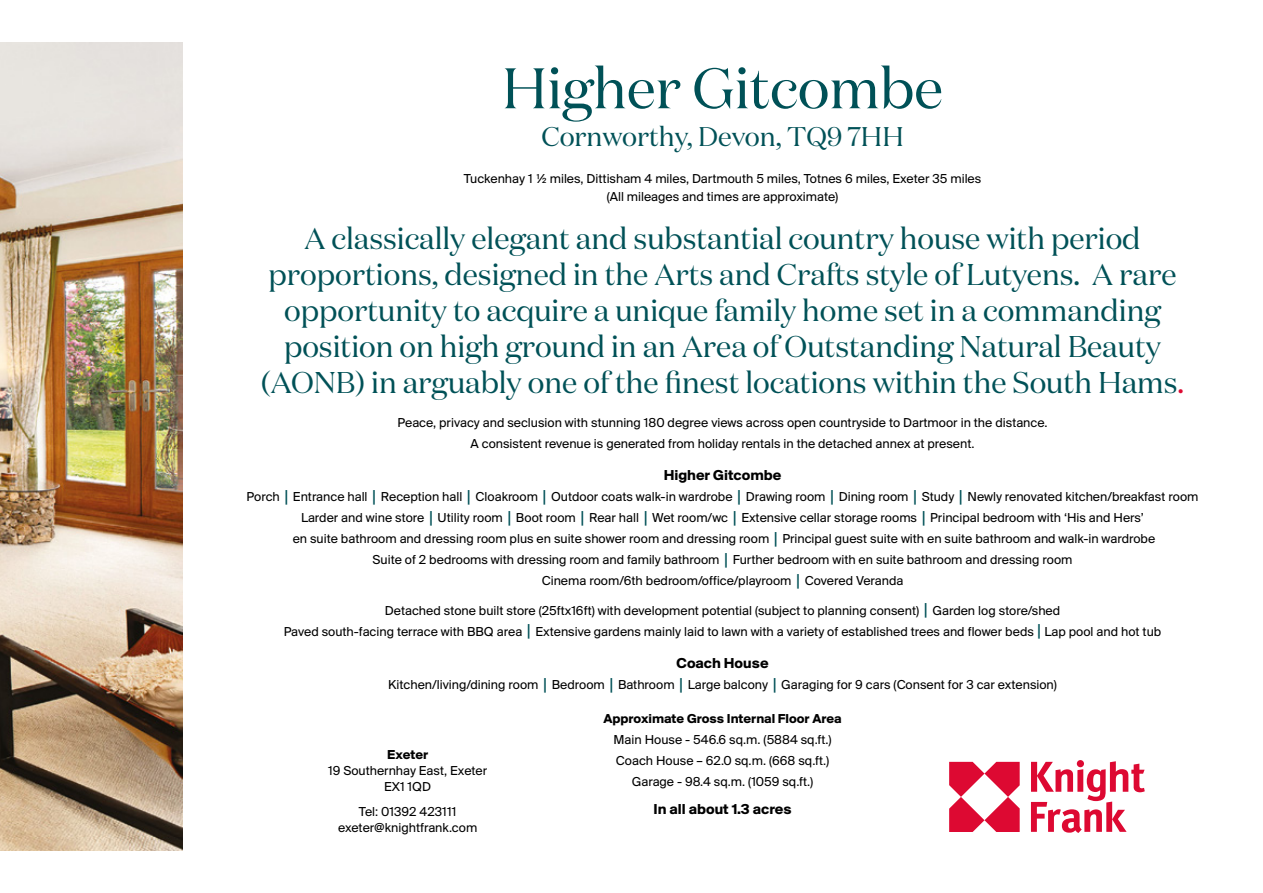
<style>
.page{position:relative;width:1263px;height:893px;background:#fff}
.page>*{position:absolute;margin:0;border:0;box-sizing:border-box;transform-origin:0 0}
.t1{font:57px "Domaine Disp";color:#005157}
.t2{font:30px/36px "Domaine Disp";color:#005157;text-align:center}
.t3{font:27px "Domaine Disp";color:#005157}
.t4{font:700 15px "Suisse BP Intl";color:#000}
.t5{font:13.5px/21px "Suisse BP Intl";color:#000;text-align:center}
.t6{font:700 13.5px "Suisse BP Intl";color:#000}
.s1{color:#dd0932}
.s2{font-size:19.5px;color:#005157}
</style>
<div class="page">
<img style="left:0;top:43px;width:182px;height:807px">
<svg style="left:949px;top:760px;width:196px;height:73px"></svg>
<h1 class="t1" style="left:502px;top:53px;width:442px">Higher Gitcombe</h1>
<h3 class="t3" style="left:541px;top:120px;width:364px">Cornworthy, Devon, TQ9 7HH</h3>
<p class="t5" style="left:464px;top:169px;width:519px;line-height:18px">Tuckenhay 1 ½ miles, Dittisham 4 miles, Dartmouth 5 miles, Totnes 6 miles, Exeter 35 miles (All mileages and times are approximate)</p>
<p class="t2" style="left:261px;top:221px;width:925px">A classically elegant and substantial country house with period proportions, designed in the Arts and Crafts style of Lutyens. A rare opportunity to acquire a unique family home set in a commanding position on high ground in an Area of Outstanding Natural Beauty (AONB) in arguably one of the finest locations within the South Hams<span class="s1">.</span></p>
<p class="t5" style="left:398px;top:412px;width:651px">Peace, privacy and seclusion with stunning 180 degree views across open countryside to Dartmoor in the distance.<br>A consistent revenue is generated from holiday rentals in the detached annex at present.</p>
<p class="t4" style="left:664px;top:467px;width:119px">Higher Gitcombe</p>
<p class="t5" style="left:247px;top:486px;width:953px">Porch <span class="s2">|</span> Entrance hall <span class="s2">|</span> Reception hall <span class="s2">|</span> Cloakroom <span class="s2">|</span> Outdoor coats walk-in wardrobe <span class="s2">|</span> Drawing room <span class="s2">|</span> Dining room <span class="s2">|</span> Study <span class="s2">|</span> Newly renovated kitchen/breakfast room Larder and wine store <span class="s2">|</span> Utility room <span class="s2">|</span> Boot room <span class="s2">|</span> Rear hall <span class="s2">|</span> Wet room/wc <span class="s2">|</span> Extensive cellar storage rooms <span class="s2">|</span> Principal bedroom with ‘His and Hers’<br>en suite bathroom and dressing room plus en suite shower room and dressing room <span class="s2">|</span> Principal guest suite with en suite bathroom and walk-in wardrobe<br>Suite of 2 bedrooms with dressing room and family bathroom <span class="s2">|</span> Further bedroom with en suite bathroom and dressing room<br>Cinema room/6th bedroom/office/playroom <span class="s2">|</span> Covered Veranda</p>
<p class="t5" style="left:284px;top:600px;width:879px">Detached stone built store (25ftx16ft) with development potential (subject to planning consent) <span class="s2">|</span> Garden log store/shed<br>Paved south-facing terrace with BBQ area <span class="s2">|</span> Extensive gardens mainly laid to lawn with a variety of established trees and flower beds <span class="s2">|</span> Lap pool and hot tub</p>
<p class="t4" style="left:676px;top:654px;width:94px">Coach House</p>
<p class="t5" style="left:388px;top:674px;width:670px">Kitchen/living/dining room <span class="s2">|</span> Bedroom <span class="s2">|</span> Bathroom <span class="s2">|</span> Large balcony <span class="s2">|</span> Garaging for 9 cars (Consent for 3 car extension)</p>
<p class="t6" style="left:603px;top:710px;width:240px">Approximate Gross Internal Floor Area</p>
<p class="t5" style="left:613px;top:729px;width:220px">Main House - 546.6 sq.m. (5884 sq.ft.)<br>Coach House – 62.0 sq.m. (668 sq.ft.)<br>Garage - 98.4 sq.m. (1059 sq.ft.)</p>
<p class="t4" style="left:653px;top:800px;width:140px">In all about 1.3 acres</p>
<p class="t6" style="left:387px;top:746px;width:42px">Exeter</p>
<p class="t5" style="left:328px;top:762px;width:161px;line-height:16.2px">19 Southernhay East, Exeter<br>EX1 1QD</p>
<p class="t5" style="left:338px;top:803px;width:141px;line-height:16.2px">Tel: 01392 423111 exeter@knightfrank.com</p>
</div>
